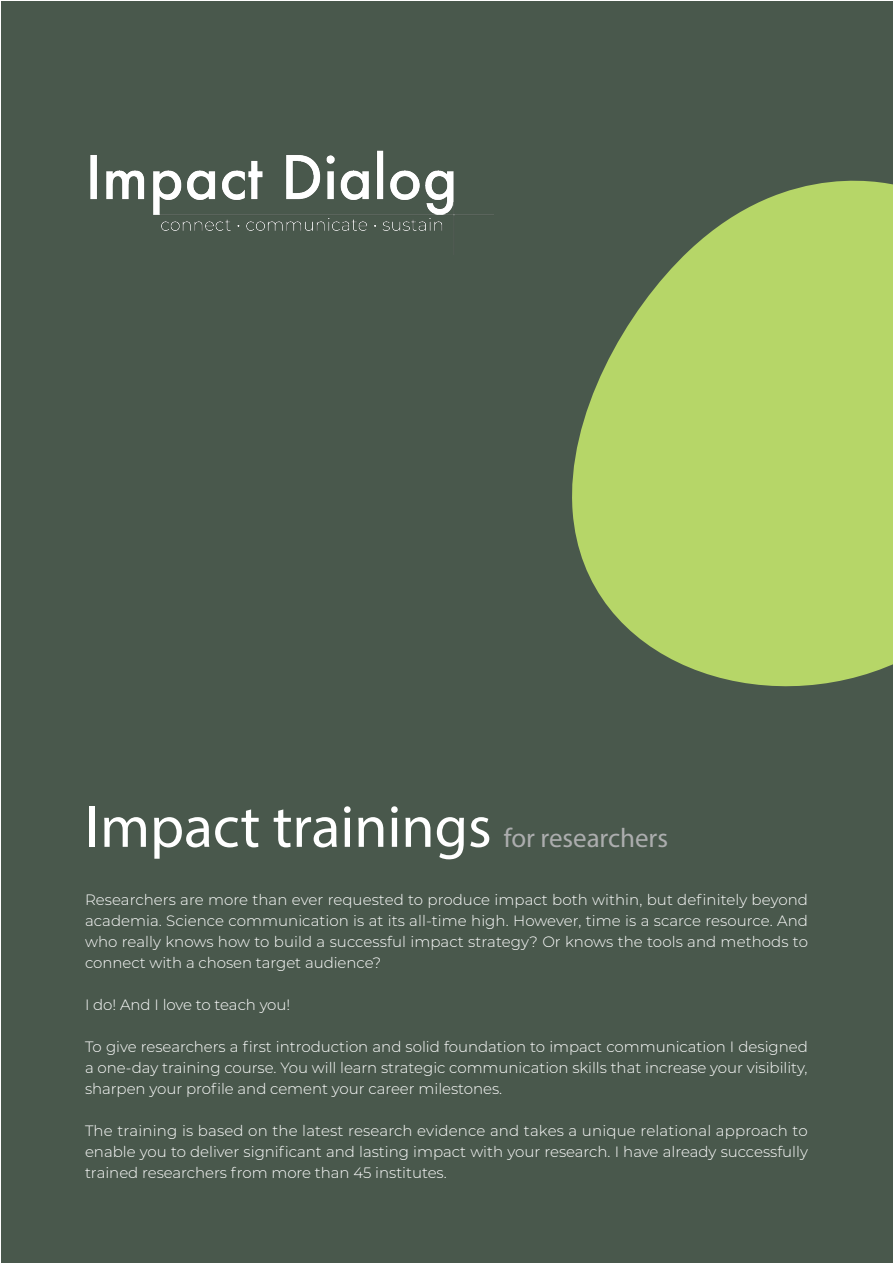
<style>
.page{position:relative;width:893px;height:1263px;background:#fff}
.page>*{position:absolute;margin:0;border:0;box-sizing:border-box;transform-origin:0 0}
.Futura_Überschrift{font:60px "Myriad Pro";color:#fff}
.Futura_Überschrift-2{font:27px "Myriad Pro";color:#acadae}
.textkö1{font:300 15px/21px "Montserrat";letter-spacing:-.005em;color:#fff;text-align:justify}
</style>
<div class="page">
<div style="left:2px;top:2px;width:891px;height:1261px;background:#49584c"></div>
<svg style="left:572px;top:180px;width:321px;height:507px;fill:#b6d668"></svg>
<img style="left:90px;top:150px;width:403px;height:81px">
<p class="Futura_Überschrift" style="left:85px;top:790px;width:408px">Impact trainings</p>
<p class="Futura_Überschrift-2" style="left:504px;top:821px;width:166px">for researchers</p>
<p class="textkö1" style="left:85px;top:888px;width:724px">Researchers are more than ever requested to produce impact both within, but definitely beyond academia. Science communication is at its all-time high. However, time is a scarce resource. And who really knows how to build a successful impact strategy? Or knows the tools and methods to connect with a chosen target audience?</p>
<p class="textkö1" style="left:85px;top:993px;width:207px">I do! And I love to teach you!</p>
<p class="textkö1" style="left:85px;top:1035px;width:724px">To give researchers a first introduction and solid foundation to impact communication I designed a one-day training course. You will learn strategic communication skills that increase your visibility, sharpen your profile and cement your career milestones.</p>
<p class="textkö1" style="left:85px;top:1119px;width:724px">The training is based on the latest research evidence and takes a unique relational approach to enable you to deliver significant and lasting impact with your research. I have already successfully trained researchers from more than 45 institutes.</p>
</div>
